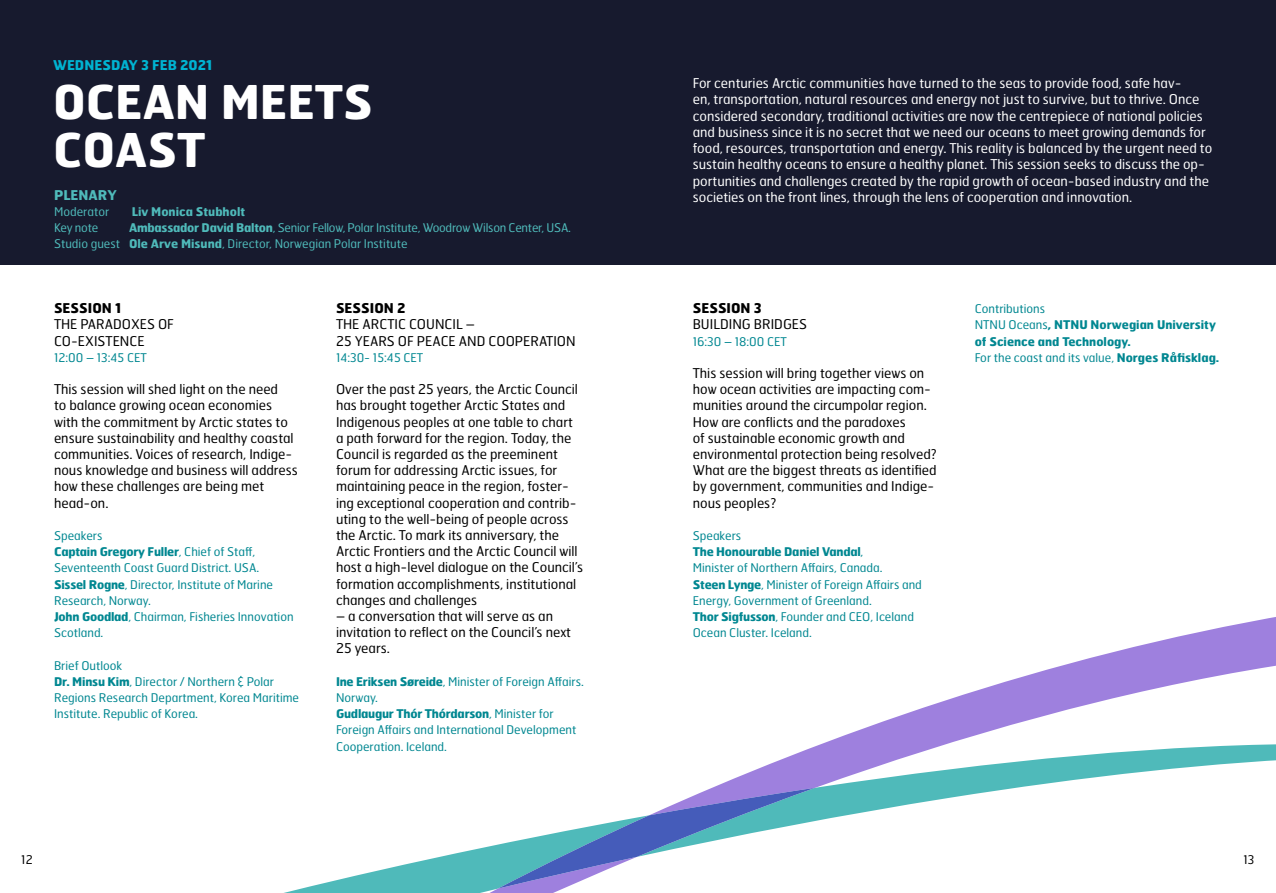
<style>
.page{position:relative;width:1276px;height:893px;background:#fff}
.page>*{position:absolute;margin:0;border:0;box-sizing:border-box;transform-origin:0 0}
.t1{font:700 46.5px/48.6px "Hermes FB";color:#fff}
.t2{font:13.5px/16.2px "Hermes FB";color:#000}
.t3{font:13.5px/16.2px "Hermes FB";color:#fff}
.t4{font:700 13.5px "Hermes FB";color:#000}
.t5{font:700 13.5px "Hermes FB";color:#00b3d1}
.t6{font:700 13.5px "Hermes FB";color:#4fbaba}
.t7{font:12px/16.2px "Hermes FB";color:#008791}
.t8{font:12px/16.2px "Hermes FB";letter-spacing:-.02em;color:#4fbaba}
.t9{font:700 12px/16.2px "Hermes FB";color:#008791}
.t10{font:700 12px "Hermes FB";color:#4fbaba}
.t11{font:12px "Hermes FB";color:#4fbaba}
.t12{font:12px "Hermes FB";color:#000}
.s1{font-weight:700}
.s2{font-weight:400}
</style>
<div class="page">
<div style="left:0;top:0;width:1276px;height:265px;background:#171a2e"></div>
<svg style="left:291px;top:617px;width:985px;height:276px"></svg>
<svg style="left:498px;top:788px;width:317px;height:101px"></svg>
<p class="t5" style="left:53px;top:56px;width:161px">WEDNESDAY 3 FEB 2021</p>
<h1 class="t1" style="left:53px;top:76px;width:321px">OCEAN MEETS<br>COAST</h1>
<p class="t3" style="left:693px;top:75px;width:521px">For centuries Arctic communities have turned to the seas to provide food, safe hav-<br>en, transportation, natural resources and energy not just to survive, but to thrive. Once considered secondary, traditional activities are now the centrepiece of national policies and business since it is no secret that we need our oceans to meet growing demands for food, resources, transportation and energy. This reality is balanced by the urgent need to sustain healthy oceans to ensure a healthy planet. This session seeks to discuss the op&shy;portunities and challenges created by the rapid growth of ocean-based industry and the societies on the front lines, through the lens of cooperation and innovation.</p>
<p class="t6" style="left:54px;top:186px;width:64px">PLENARY</p>
<p class="t11" style="left:54px;top:204px;width:57px">Moderator</p>
<p class="t10" style="left:132px;top:204px;width:115px">Liv Monica Stubholt</p>
<p class="t8" style="left:54px;top:219px;width:46px">Key note</p>
<p class="t8" style="left:54px;top:219px;width:518px;text-indent:75px"><span class="s1">Ambassador David Balton</span>, Senior Fellow, Polar Institute, Woodrow Wilson Center, USA.<br>Studio guest <span class="s1">Ole Arve Misund</span>, Director, Norwegian Polar Institute</p>
<p class="t4" style="left:54px;top:299px;width:69px">SESSION 1</p>
<p class="t2" style="left:54px;top:316px;width:121px">THE PARADOXES OF<br>CO-EXISTENCE</p>
<p class="t7" style="left:54px;top:349px;width:94px">12:00 – 13:45 CET</p>
<p class="t2" style="left:54px;top:381px;width:245px">This session will shed light on the need<br>to balance growing ocean economies with the commitment by Arctic states to ensure sustainability and healthy coastal communities. Voices of research, Indige&shy;nous knowledge and business will address how these challenges are being met head-on.</p>
<p class="t7" style="left:54px;top:527px;width:241px">Speakers<br><span class="s1">Captain Gregory Fuller</span>, Chief of Staff,<br>Seventeenth Coast Guard District. USA.<br><span class="s1">Sissel Rogne</span>, Director, Institute of Marine<br>Research, Norway.<br><span class="s1">John Goodlad</span>, Chairman, Fisheries Innovation<br>Scotland.</p>
<p class="t7" style="left:54px;top:657px;width:246px">Brief Outlook<br><span class="s1">Dr. Minsu Kim</span>, Director / Northern &amp; Polar Regions Research Department, Korea Maritime Institute. Republic of Korea.</p>
<p class="t4" style="left:336px;top:299px;width:71px">SESSION 2</p>
<p class="t2" style="left:336px;top:316px;width:241px">THE ARCTIC COUNCIL –<br>25 YEARS OF PEACE AND COOPERATION</p>
<p class="t7" style="left:336px;top:349px;width:89px">14:30- 15:45 CET</p>
<p class="t2" style="left:336px;top:381px;width:249px">Over the past 25 years, the Arctic Council has brought together Arctic States and Indigenous peoples at one table to chart a path forward for the region. Today, the Council is regarded as the preeminent forum for addressing Arctic issues, for maintaining peace in the region, foster&shy;ing exceptional cooperation and contrib&shy;uting to the well-being of people across the Arctic. To mark its anniversary, the Arctic Frontiers and the Arctic Council will host a high-level dialogue on the Council’s formation accomplishments, institutional changes and challenges</p>
<p class="t2" style="left:336px;top:608px;width:237px">– a conversation that will serve as an invitation to reflect on the Council’s next<br>25 years.</p>
<p class="t7" style="left:336px;top:673px;width:249px"><span class="s1">Ine Eriksen Søreide</span>, Minister of Foreign Affairs.<br>Norway.<br><span class="s1">Gudlaugur Thór Thórdarson</span>, Minister for Foreign Affairs and International Development Cooperation. Iceland.</p>
<p class="t4" style="left:693px;top:299px;width:71px">SESSION 3</p>
<p class="t2" style="left:693px;top:316px;width:116px">BUILDING BRIDGES</p>
<p class="t7" style="left:693px;top:333px;width:96px">16:30 – 18:00 CET</p>
<p class="t2" style="left:693px;top:365px;width:245px">This session will bring together views on how ocean activities are impacting com&shy;munities around the circumpolar region.<br>How are conflicts and the paradoxes<br>of sustainable economic growth and environmental protection being resolved?<br>What are the biggest threats as identified by government, communities and Indige&shy;nous peoples?</p>
<p class="t7" style="left:693px;top:527px;width:231px">Speakers<br><span class="s1">The Honourable Daniel Vandal</span>,<br>Minister of Northern Affairs, Canada.<br><span class="s1">Steen Lynge</span>, Minister of Foreign Affairs and<br>Energy, Government of Greenland.<br><span class="s1">Thor Sigfusson</span>, Founder and CEO, Iceland<br>Ocean Cluster. Iceland.</p>
<p class="t9" style="left:974px;top:300px;width:246px"><span class="s2">Contributions<br>NTNU Oceans</span>, NTNU Norwegian University of Science and Technology.<br><span class="s2">For the coast and its value,</span> Norges Råfisklag.</p>
<p class="t12" style="left:21px;top:852px;width:13px">12</p>
<p class="t12" style="left:1243px;top:852px;width:12px">13</p>
</div>
